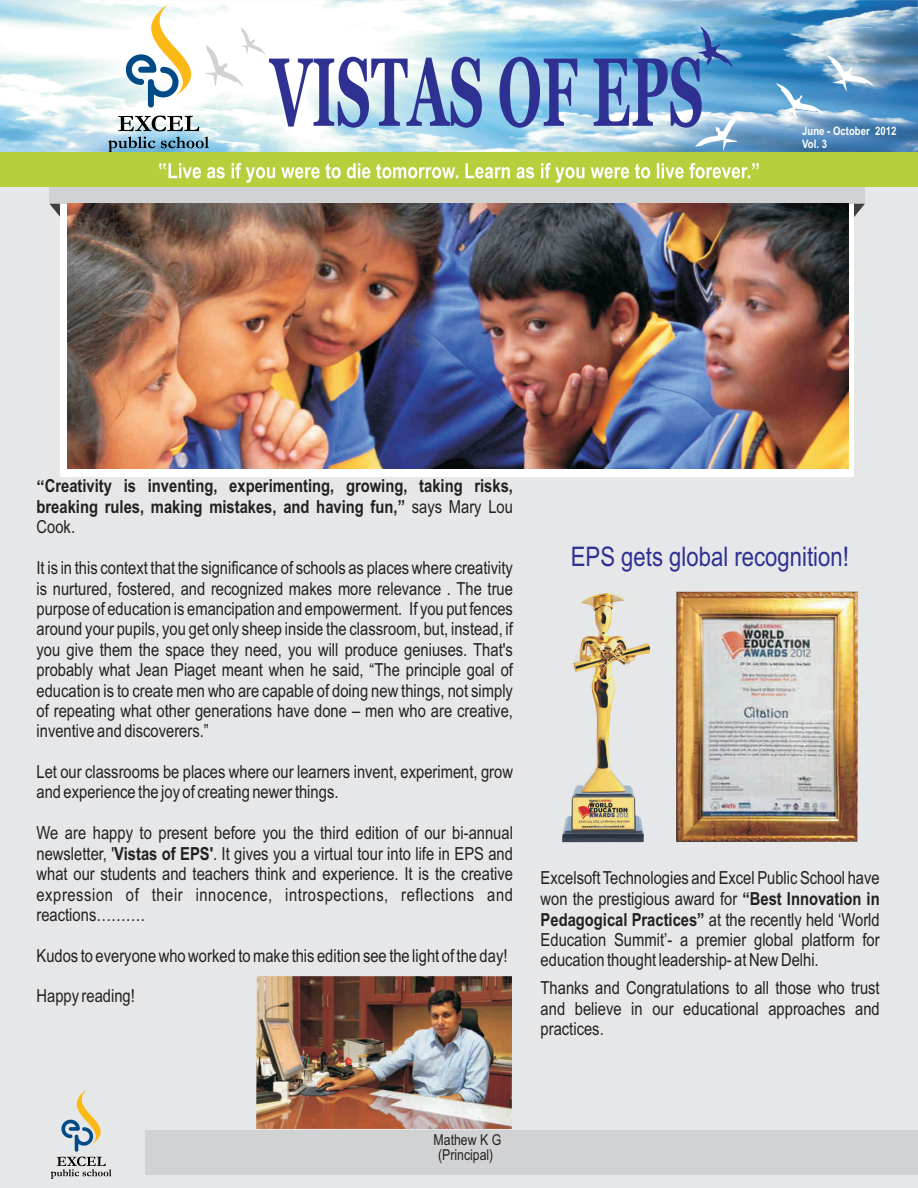
<style>
.page{position:relative;width:918px;height:1188px;background:#fff}
.page>*{position:absolute;margin:0;border:0;box-sizing:border-box;transform-origin:0 0}
.t1{font:700 97.05px "Vani";color:#2e3092;scale:.56 1}
.t2{font:27px "Arial Narrow";color:#2e3092}
.t3{font:18px/20.4px "Arial Narrow";color:#231f20;text-align:justify}
.t4{font:700 18px/20.5px "Arial Narrow";color:#231f20;text-align:justify}
.t5{font:15px/15.3px "Arial Narrow";color:#231f20}
.t6{font:700 11.7px/13.4px "Arial Narrow";color:#fff}
.s1{font-family:"Arial";font-size:16.5px}
.s2{font-weight:400}
.s3{font-weight:700}
</style>
<div class="page">
<div style="left:1px;top:0;width:917px;height:1188px;background:#e6e7e9"></div>
<img style="left:0;top:0;width:918px;height:153px">
<svg style="left:698px;top:27px;width:35px;height:41px"></svg>
<svg style="left:108px;top:116px;width:101px;height:37px;background:#90adb6"></svg>
<svg style="left:695px;top:114px;width:46px;height:37px;background:#a5c5dd"></svg>
<svg style="left:51px;top:1089px;width:61px;height:90px"></svg>
<div style="left:145px;top:1130px;width:773px;height:45px;background:#d1d2d4"></div>
<div style="left:0;top:153px;width:918px;height:34px;background:#b6cf3d"></div>
<div style="left:49px;top:187px;width:816px;height:17px;background:#d1d2d4"></div>
<svg style="left:49px;top:204px;width:11px;height:13px"></svg>
<div style="left:60px;top:204px;width:794px;height:273px;background:#fff"></div>
<svg style="left:854px;top:204px;width:11px;height:13px"></svg>
<svg style="left:635px;top:163px;width:124px;height:15px"></svg>
<svg style="left:159px;top:163px;width:470px;height:20px"></svg>
<img style="left:562px;top:593px;width:88px;height:249px">
<img style="left:676px;top:592px;width:182px;height:250px">
<img style="left:256px;top:976px;width:255px;height:153px">
<svg style="left:776px;top:55px;width:98px;height:65px;background:#76aad0"></svg>
<svg style="left:126px;top:3px;width:139px;height:105px;background:#e9ece6"></svg>
<img style="left:67px;top:204px;width:781px;height:265px">
<h1 class="t1" style="left:271px;top:52px;width:775px">VISTAS OF EPS</h1>
<p class="t6" style="left:802px;top:125px;width:96px">June - October 2012<br>Vol. 3</p>
<p class="t4" style="left:37px;top:478px;width:478px"><span class="s1">“</span>Creativity is inventing, experimenting, growing, taking risks, breaking rules, making mistakes, and having fun,” <span class="s2">says Mary Lou Cook.</span></p>
<p class="t3" style="left:37px;top:559px;width:478px">It is in this context that the significance of schools as places where creativity is nurtured, fostered, and recognized makes more relevance . The true purpose of education is emancipation and empowerment. If you put fences around your pupils, you get only sheep inside the classroom, but, instead, if you give them the space they need, you will produce geniuses. That's probably what Jean Piaget meant when he said, “The principle goal of education is to create men who are capable of doing new things, not simply of repeating what other generations have done – men who are creative, inventive and discoverers.”</p>
<p class="t3" style="left:37px;top:763px;width:478px">Let our classrooms be places where our learners invent, experiment, grow and experience the joy of creating newer things.</p>
<p class="t3" style="left:37px;top:824px;width:478px">We are happy to present before you the third edition of our bi-annual newsletter, '<span class="s3">Vistas of EPS'</span>. It gives you a virtual tour into life in EPS and what our students and teachers think and experience. It is the creative expression of their innocence, introspections, reflections and reactions……….</p>
<p class="t3" style="left:37px;top:947px;width:473px">Kudos to everyone who worked to make this edition see the light of the day!</p>
<p class="t3" style="left:37px;top:988px;width:100px">Happy reading!</p>
<h2 class="t2" style="left:571px;top:546px;width:280px">EPS gets global recognition!</h2>
<p class="t3" style="left:541px;top:869px;width:341px">Excelsoft Technologies and Excel Public School have won the prestigious award for <span class="s3">“Best Innovation in Pedagogical Practices”</span> at the recently held ‘World Education Summit’- a premier global platform for education thought leadership- at New Delhi.</p>
<p class="t3" style="left:541px;top:980px;width:341px">Thanks and Congratulations to all those who trust and believe in our educational approaches and practices.</p>
<p class="t5" style="left:434px;top:1133px;width:69px">Mathew K G (Principal)</p>
</div>
